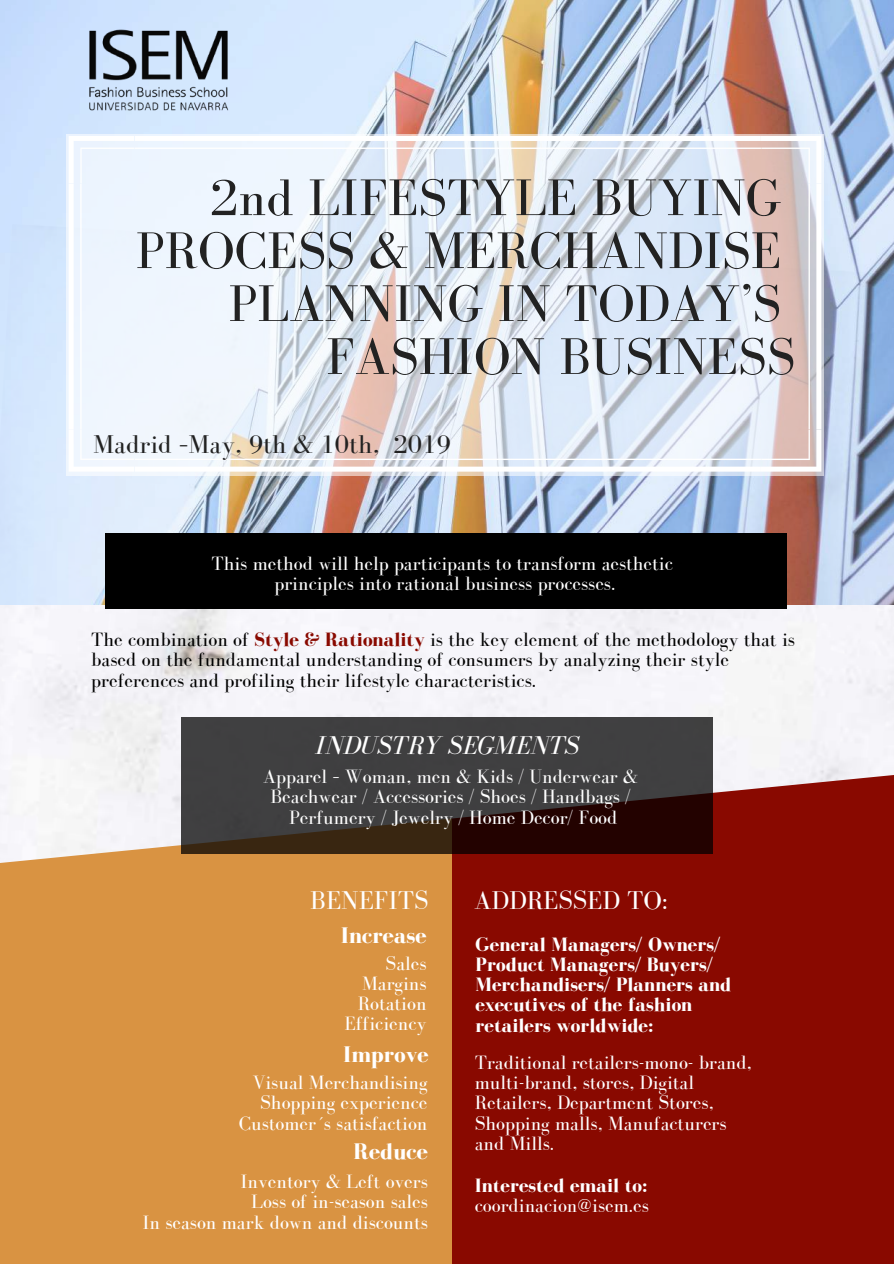
<style>
.page{position:relative;width:894px;height:1264px;background:#fff}
.page>*{position:absolute;margin:0;border:0;box-sizing:border-box;transform-origin:0 0}
.t1{font:52.95px/52.9px "Bodoni FLF";color:#222;text-align:right}
.t2{font:26.55px "Bodoni FLF";color:#222}
.t3{font:26.55px "Bodoni FLF";color:#fff}
.t4{font:italic 26.55px "Bodoni FLF";color:#fff}
.t5{font:700 23.25px "Bodoni FLF";color:#fff}
.t6{font:19.8px/20.2px "Bodoni FLF";color:#fff;text-align:right}
.t7{font:19.8px/20.2px "Bodoni FLF";color:#000}
.t8{font:700 19.8px/20.2px "Bodoni FLF";color:#fff}
.s1{font-weight:700;color:#890900}
</style>
<div class="page">
<div style="left:0;top:687px;width:452px;height:576px;background:#d99342"></div>
<div style="left:452px;top:726px;width:441px;height:537px;background:#890900"></div>
<img style="left:0;top:604px;width:893px;height:259px">
<img style="left:0;top:0;width:893px;height:604px">
<svg style="left:66px;top:135px;width:757px;height:341px;fill:#ecf3fc"></svg>
<img style="left:66px;top:16px;width:184px;height:109px">
<svg style="left:69px;top:136px;width:752px;height:335px"></svg>
<div style="left:105px;top:533px;width:681px;height:76px;background:#000"></div>
<svg style="left:181px;top:717px;width:531px;height:136px;background:#3a3331"></svg>
<h1 class="t1" style="left:136px;top:171px;width:660px">2nd LIFESTYLE BUYING<br>PROCESS &amp; MERCHANDISE<br>PLANNING IN TODAY’S<br>FASHION BUSINESS</h1>
<h2 class="t2" style="left:93px;top:430px;width:359px">Madrid –May, 9th &amp; 10th, 2019</h2>
<p class="t6" style="left:211px;top:553px;width:463px;text-align:center">This method will help participants to transform aesthetic principles into rational business processes.</p>
<p class="t7" style="left:91px;top:629px;width:705px">The combination of <span class="s1">Style &amp; Rationality</span> is the key element of the methodology that is based on the fundamental understanding of consumers by analyzing their style preferences and profiling their lifestyle characteristics.</p>
<h2 class="t4" style="left:315px;top:731px;width:266px">INDUSTRY SEGMENTS</h2>
<p class="t6" style="left:263px;top:766px;width:376px;text-align:center">Apparel – Woman, men &amp; Kids / Underwear &amp;<br>Beachwear / Accessories / Shoes / Handbags /<br>Perfumery / Jewelry / Home Decor/ Food</p>
<h2 class="t3" style="left:310px;top:886px;width:120px">BENEFITS</h2>
<h2 class="t3" style="left:474px;top:886px;width:195px">ADDRESSED TO:</h2>
<p class="t5" style="left:341px;top:922px;width:87px">Increase</p>
<p class="t8" style="left:475px;top:933px;width:257px">General Managers/ Owners/<br>Product Managers/ Buyers/<br>Merchandisers/ Planners and executives of the fashion retailers worldwide:</p>
<p class="t6" style="left:344px;top:952px;width:84px">Sales<br>Margins<br>Rotation<br>Efficiency</p>
<p class="t6" style="left:239px;top:1072px;width:190px">Visual Merchandising<br>Shopping experience<br>Customer´s satisfaction</p>
<p class="t5" style="left:343px;top:1042px;width:87px">Improve</p>
<p class="t6" style="left:474px;top:1051px;width:278px;text-align:left">Traditional retailers-mono- brand, multi-brand, stores, Digital<br>Retailers, Department Stores,<br>Shopping malls, Manufacturers and Mills.</p>
<p class="t5" style="left:353px;top:1138px;width:76px">Reduce</p>
<p class="t6" style="left:142px;top:1171px;width:287px">Inventory &amp; Left overs<br>Loss of in-season sales<br>In season mark down and discounts</p>
<p class="t8" style="left:474px;top:1174px;width:174px">Interested email to:</p>
<p class="t6" style="left:474px;top:1194px;width:175px">coordinacion@isem.es</p>
</div>
